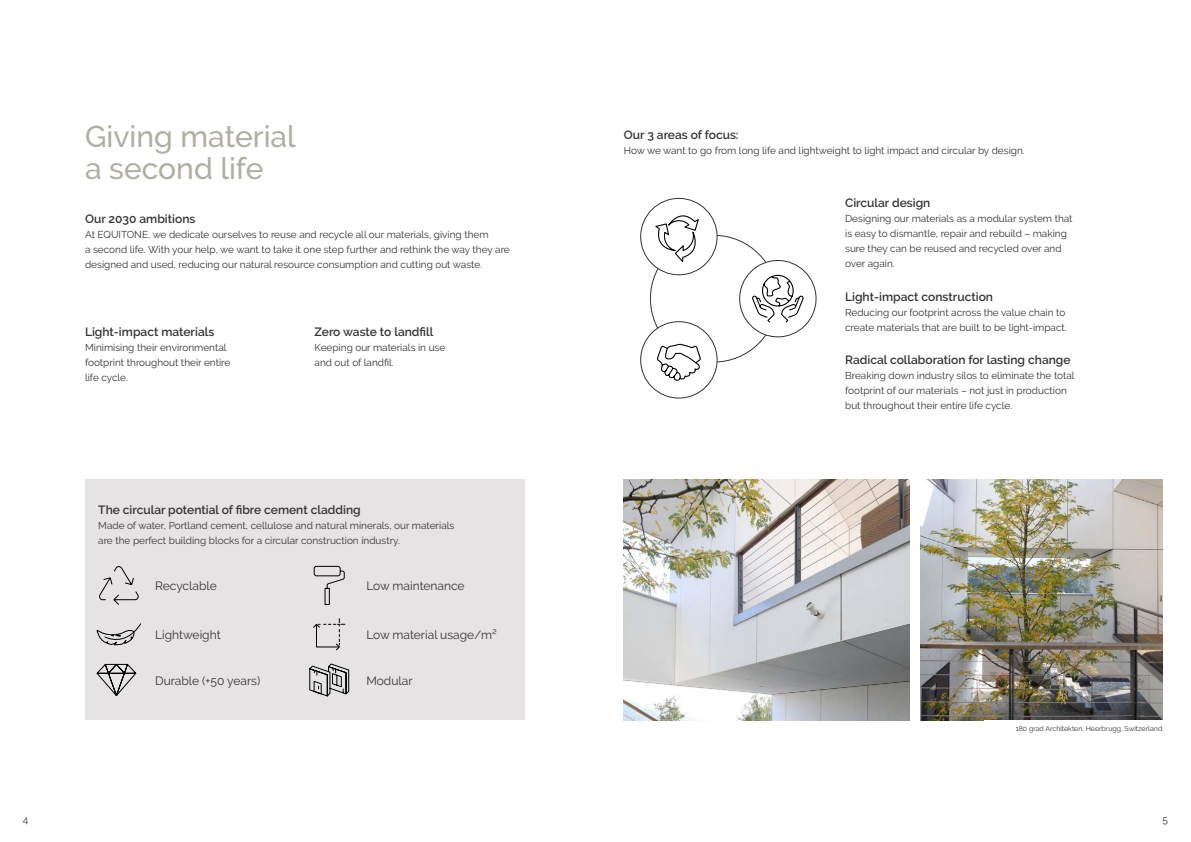
<style>
.page{position:relative;width:1191px;height:842px;background:#fff}
.page>*{position:absolute;margin:0;border:0;box-sizing:border-box;transform-origin:0 0}
.t1{font:500 30px/32px "Raleway";color:#b0aea3}
.t2{font:600 12px "Raleway";color:#353332}
.t3{font:12px "Raleway";color:#353332}
.t4{font:10px/15px "Raleway";color:#353332}
.t5{font:7px "Raleway";color:#353332}
</style>
<div class="page">
<div style="left:85px;top:479px;width:440px;height:241px;background:#e5e3e4"></div>
<img style="left:624px;top:479px;width:285px;height:241px">
<img style="left:921px;top:479px;width:241px;height:241px">
<svg style="left:653px;top:206px;width:50px;height:56px"></svg>
<div style="left:640px;top:198px;width:77px;height:77px;border:1px solid #353332;border-radius:50%"></div>
<svg style="left:752px;top:274px;width:52px;height:49px"></svg>
<div style="left:739px;top:260px;width:77px;height:77px;border:1px solid #353332;border-radius:50%"></div>
<svg style="left:657px;top:343px;width:44px;height:38px"></svg>
<div style="left:640px;top:321px;width:77px;height:77px;border:1px solid #353332;border-radius:50%"></div>
<svg style="left:96px;top:623px;width:45px;height:23px"></svg>
<svg style="left:99px;top:566px;width:40px;height:39px"></svg>
<svg style="left:96px;top:663px;width:41px;height:33px"></svg>
<svg style="left:313px;top:618px;width:33px;height:33px"></svg>
<svg style="left:313px;top:565px;width:32px;height:40px"></svg>
<svg style="left:309px;top:663px;width:40px;height:34px"></svg>
<h1 class="t1" style="left:85px;top:121px;width:212px">Giving material a second life</h1>
<p class="t2" style="left:85px;top:211px;width:112px">Our 2030 ambitions</p>
<p class="t4" style="left:85px;top:227px;width:426px">At EQUITONE, we dedicate ourselves to reuse and recycle all our materials, giving them<br>a second life. With your help, we want to take it one step further and rethink the way they are designed and used, reducing our natural resource consumption and cutting out waste.</p>
<p class="t2" style="left:85px;top:325px;width:131px">Light-impact materials</p>
<p class="t4" style="left:85px;top:340px;width:147px">Minimising their environmental footprint throughout their entire life cycle.</p>
<p class="t2" style="left:314px;top:325px;width:120px">Zero waste to landfill</p>
<p class="t4" style="left:314px;top:340px;width:132px">Keeping our materials in use and out of landfil.</p>
<p class="t2" style="left:98px;top:502px;width:264px">The circular potential of fibre cement cladding</p>
<p class="t4" style="left:98px;top:517px;width:357px">Made of water, Portland cement, cellulose and natural minerals, our materials are the perfect building blocks for a circular construction industry.</p>
<p class="t3" style="left:155px;top:579px;width:63px">Recyclable</p>
<p class="t3" style="left:366px;top:579px;width:100px">Low maintenance</p>
<p class="t3" style="left:155px;top:628px;width:67px">Lightweight</p>
<p class="t3" style="left:366px;top:628px;width:132px">Low material usage/m²</p>
<p class="t3" style="left:155px;top:673px;width:107px">Durable (+50 years)</p>
<p class="t3" style="left:366px;top:673px;width:48px">Modular</p>
<p class="t2" style="left:624px;top:128px;width:116px">Our 3 areas of focus:</p>
<p class="t4" style="left:624px;top:143px;width:402px">How we want to go from long life and lightweight to light impact and circular by design.</p>
<p class="t2" style="left:845px;top:196px;width:87px">Circular design</p>
<p class="t4" style="left:845px;top:211px;width:229px">Designing our materials as a modular system that is easy to dismantle, repair and rebuild – making sure they can be reused and recycled over and over again.</p>
<p class="t2" style="left:845px;top:290px;width:149px">Light-impact construction</p>
<p class="t4" style="left:845px;top:305px;width:223px">Reducing our footprint across the value chain to create materials that are built to be light-impact.</p>
<p class="t2" style="left:845px;top:353px;width:227px">Radical collaboration for lasting change</p>
<p class="t4" style="left:845px;top:368px;width:231px">Breaking down industry silos to eliminate the total footprint of our materials – not just in production but throughout their entire life cycle.</p>
<p class="t5" style="left:1015px;top:724px;width:148px">180 grad Architekten, Heerbrugg, Switzerland</p>
<p class="t4" style="left:23px;top:812px;width:7px">4</p>
<p class="t4" style="left:1162px;top:812px;width:7px">5</p>
</div>
